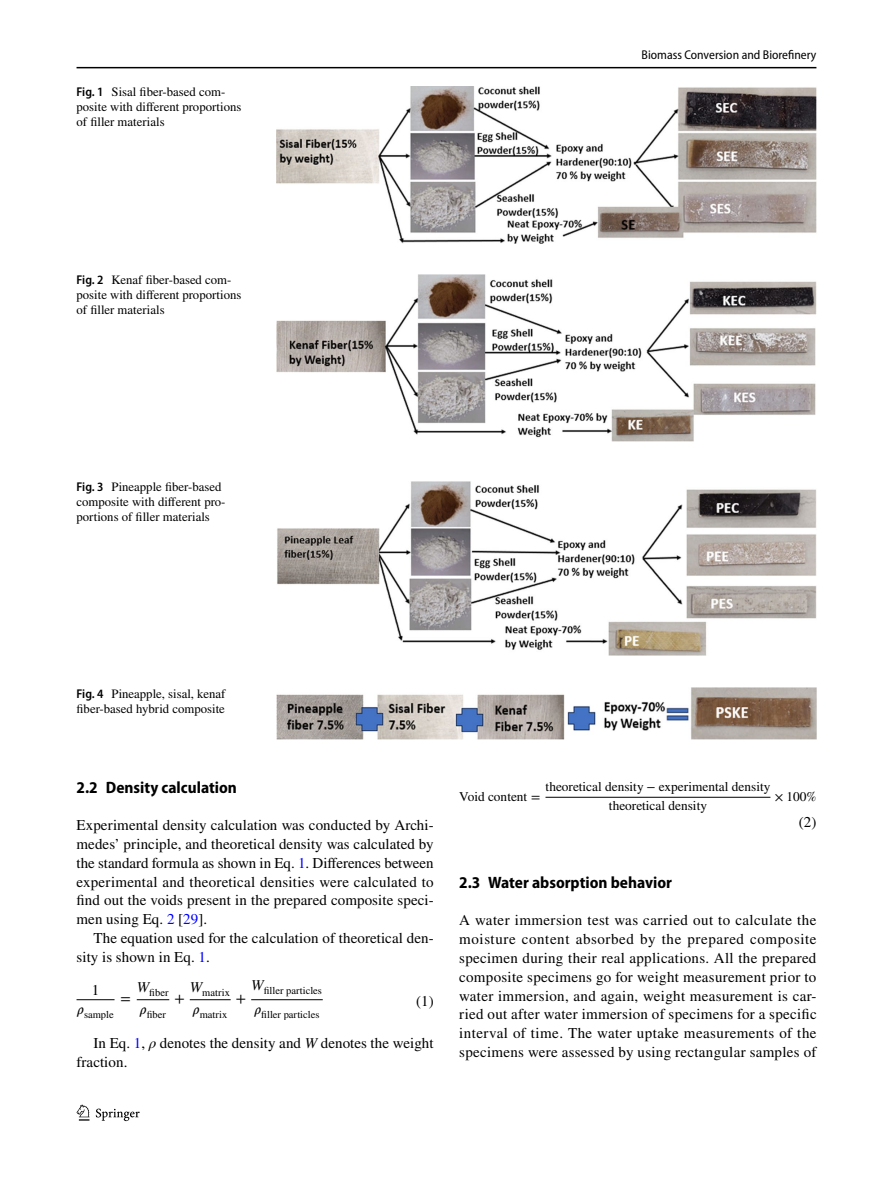
<style>
.page{position:relative;width:893px;height:1187px;background:#fff}
.page>*{position:absolute;margin:0;border:0;box-sizing:border-box;transform-origin:0 0}
.t1{font:700 semi-condensed 16.5px "Myriad Pro";color:#000}
.t2{font:15px/18.8px "STIX";letter-spacing:.005em;color:#000;text-align:justify}
.t3{font:15px "STIX Math";color:#000}
.t4{font:15px "STIX General";color:#000}
.t5{font:13.35px/18.6px "STIX General Regular 2";color:#000;text-align:center}
.t6{font:12.75px/15px "STIX";color:#000}
.t7{font:semi-condensed 12.75px "Myriad Pro";color:#000}
.t8{font:10.5px/21.6px "STIX General";color:#000}
.s1{font-family:"Myriad Pro";font-weight:600;font-stretch:semi-condensed}
.s2{color:#00f}
.s3{font-style:italic}
.s4{font-family:"STIX Math Regular 2"}
</style>
<div class="page">
<hr style="left:77px;top:67px;width:739px;height:1px;background:#000">
<svg style="left:77px;top:1104px;width:12px;height:16px"></svg>
<svg style="left:96px;top:1108px;width:44px;height:12px"></svg>
<hr style="left:77px;top:999px;width:38px;height:1px;background:#000">
<hr style="left:137px;top:999px;width:32px;height:1px;background:#000">
<hr style="left:190px;top:999px;width:41px;height:1px;background:#000">
<hr style="left:251px;top:999px;width:72px;height:1px;background:#000">
<hr style="left:545px;top:796px;width:225px;height:1px;background:#000">
<img style="left:276px;top:87px;width:540px;height:156px">
<img style="left:276px;top:274px;width:540px;height:168px">
<img style="left:277px;top:481px;width:539px;height:174px">
<img style="left:276px;top:688px;width:540px;height:51px">
<p class="t6" style="left:77px;top:85px;width:166px"><span class="s1">Fig. 1</span> Sisal fiber-based com&shy;posite with different proportions of filler materials</p>
<p class="t6" style="left:77px;top:273px;width:166px"><span class="s1">Fig. 2</span> Kenaf fiber-based com&shy;posite with different proportions of filler materials</p>
<p class="t7" style="left:642px;top:48px;width:176px">Biomass Conversion and Biorefinery</p>
<p class="t6" style="left:77px;top:480px;width:150px"><span class="s1">Fig. 3</span> Pineapple fiber-based composite with different pro&shy;portions of filler materials</p>
<p class="t6" style="left:77px;top:686px;width:150px"><span class="s1">Fig. 4</span> Pineapple, sisal, kenaf fiber-based hybrid composite</p>
<p class="t1" style="left:77px;top:778px;width:162px">2.2 Density calculation</p>
<p class="t2" style="left:77px;top:816px;width:359px">Experimental density calculation was conducted by Archi&shy;medes’ principle, and theoretical density was calculated by the standard formula as shown in Eq. <span class="s2">1</span>. Differences between experimental and theoretical densities were calculated to find out the voids present in the prepared composite speci&shy;men using Eq. <span class="s2">2</span> [<span class="s2">29</span>].</p>
<p class="t2" style="left:77px;top:929px;width:359px;text-indent:17px">The equation used for the calculation of theoretical den&shy;sity is shown in Eq. <span class="s2">1</span>.</p>
<p class="t8" style="left:251px;top:980px;width:72px"><sup>W</sup>filler particles</p>
<p class="t8" style="left:254px;top:1004px;width:67px"><sup>𝜌</sup>filler particles</p>
<p class="t8" style="left:137px;top:982px;width:33px"><sup>W</sup>fiber <sup>𝜌</sup>fiber</p>
<p class="t8" style="left:190px;top:982px;width:42px"><sup>W</sup>matrix <sup>𝜌</sup>matrix</p>
<p class="t4" style="left:92px;top:984px;width:9px">1</p>
<p class="t8" style="left:77px;top:1004px;width:39px"><sup>𝜌</sup>sample</p>
<p class="t3" style="left:174px;top:992px;width:12px">+</p>
<p class="t3" style="left:236px;top:992px;width:12px">+</p>
<p class="t3" style="left:121px;top:992px;width:12px">=</p>
<p class="t2" style="left:416px;top:992px;width:19px">(1)</p>
<p class="t2" style="left:76px;top:1034px;width:359px;text-indent:17px">In Eq. <span class="s2">1</span>, <span class="s3">ρ</span> denotes the density and <span class="s3">W</span> denotes the weight fraction.</p>
<p class="t5" style="left:459px;top:788px;width:83px">Void content <span class="s4">=</span></p>
<p class="t5" style="left:545px;top:778px;width:226px">theoretical density <span class="s4">−</span> experimental density theoretical density</p>
<p class="t5" style="left:775px;top:788px;width:43px"><span class="s4">×</span> 100<span class="s4">%</span></p>
<p class="t2" style="left:799px;top:813px;width:19px">(2)</p>
<p class="t1" style="left:459px;top:873px;width:214px">2.3 Water absorption behavior</p>
<p class="t2" style="left:459px;top:912px;width:359px">A water immersion test was carried out to calculate the moisture content absorbed by the prepared composite specimen during their real applications. All the prepared composite specimens go for weight measurement prior to water immersion, and again, weight measurement is car&shy;ried out after water immersion of specimens for a specific interval of time. The water uptake measurements of the specimens were assessed by using rectangular samples of</p>
</div>
